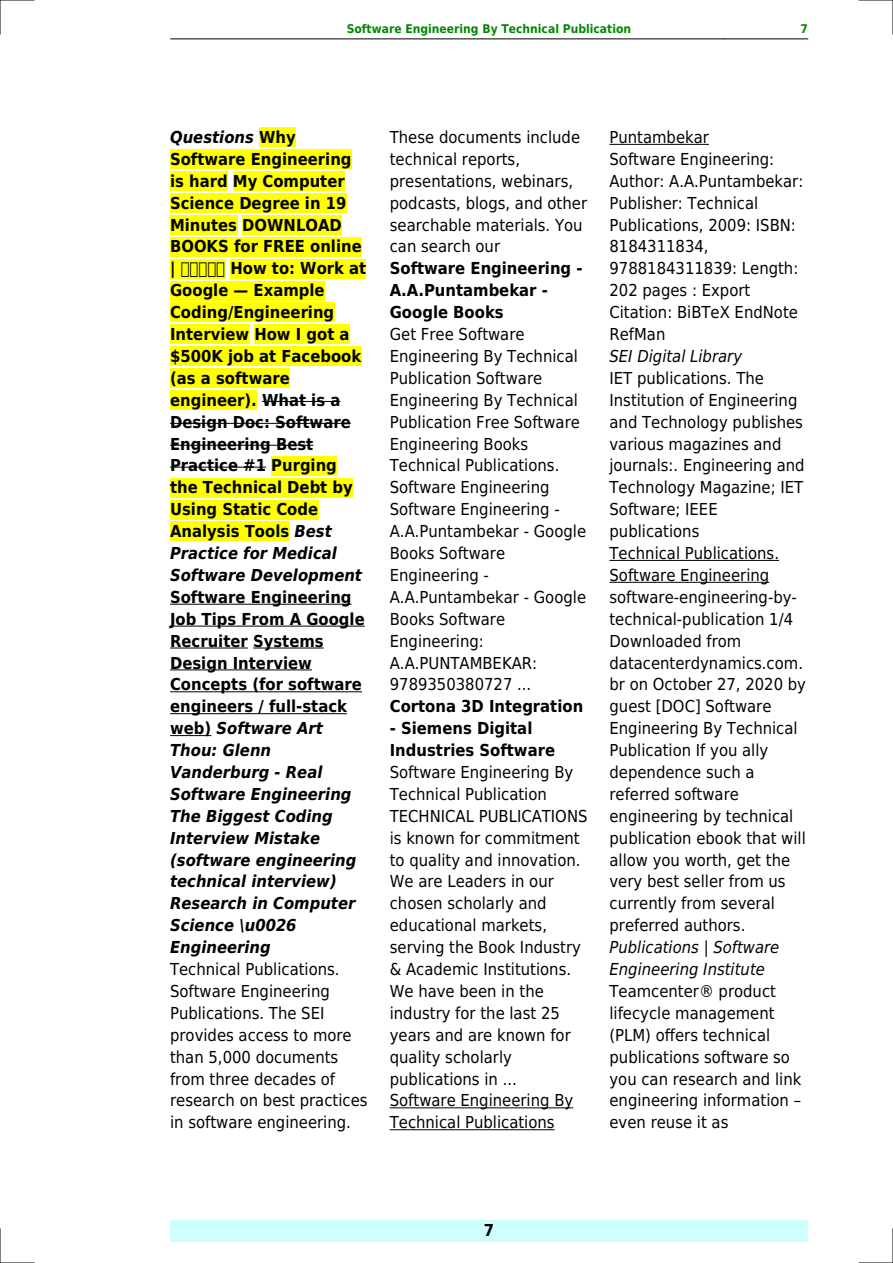
<style>
.page{position:relative;width:893px;height:1263px;background:#fff}
.page>*{position:absolute;margin:0;border:0;box-sizing:border-box;transform-origin:0 0}
.t1{font:16.5px/21.9px "DejaVu Sans Condensed";color:#000}
.t2{font:700 16.5px/21.9px "DejaVu Sans Condensed";color:#000}
.t3{font:italic 700 16.5px/21.9px "DejaVu Sans Condensed";color:#000}
.t4{font:italic 16.5px/21.9px "DejaVu Sans Condensed";color:#000}
.t5{font:700 12px "DejaVu Sans Condensed";color:#080}
.s1{font-style:italic}
.s2{font-style:normal}
</style>
<div class="page">
<hr style="left:170px;top:39px;width:83px;height:1px;background:#000">
<hr style="left:253px;top:39px;width:472px;height:1px;background:#000">
<hr style="left:725px;top:39px;width:83px;height:1px;background:#000">
<div style="left:170px;top:1220px;width:638px;height:22px;background:#cffffc"></div>
<div style="left:259px;top:128px;width:37px;height:19px;background:#ff0"></div>
<div style="left:170px;top:150px;width:182px;height:19px;background:#ff0"></div>
<div style="left:170px;top:171px;width:58px;height:20px;background:#ff0"></div>
<div style="left:233px;top:171px;width:112px;height:20px;background:#ff0"></div>
<div style="left:170px;top:193px;width:176px;height:20px;background:#ff0"></div>
<div style="left:170px;top:215px;width:67px;height:19px;background:#ff0"></div>
<div style="left:242px;top:215px;width:100px;height:19px;background:#ff0"></div>
<div style="left:170px;top:237px;width:192px;height:19px;background:#ff0"></div>
<div style="left:170px;top:259px;width:55px;height:19px;background:#ff0"></div>
<div style="left:230px;top:259px;width:136px;height:19px;background:#ff0"></div>
<div style="left:170px;top:281px;width:155px;height:19px;background:#ff0"></div>
<div style="left:170px;top:303px;width:164px;height:19px;background:#ff0"></div>
<div style="left:170px;top:325px;width:79px;height:19px;background:#ff0"></div>
<div style="left:254px;top:325px;width:96px;height:19px;background:#ff0"></div>
<div style="left:170px;top:347px;width:191px;height:19px;background:#ff0"></div>
<div style="left:170px;top:368px;width:120px;height:20px;background:#ff0"></div>
<div style="left:170px;top:390px;width:87px;height:20px;background:#ff0"></div>
<hr style="left:262px;top:401px;width:78px;height:1px;background:#000">
<hr style="left:170px;top:423px;width:181px;height:1px;background:#000">
<hr style="left:170px;top:445px;width:143px;height:1px;background:#000">
<hr style="left:170px;top:467px;width:96px;height:1px;background:#000">
<div style="left:271px;top:456px;width:66px;height:19px;background:#ff0"></div>
<div style="left:170px;top:478px;width:183px;height:19px;background:#ff0"></div>
<div style="left:170px;top:500px;width:148px;height:19px;background:#ff0"></div>
<div style="left:170px;top:522px;width:119px;height:19px;background:#ff0"></div>
<hr style="left:170px;top:604px;width:182px;height:1px;background:#000">
<hr style="left:170px;top:626px;width:195px;height:1px;background:#000">
<hr style="left:170px;top:648px;width:78px;height:1px;background:#000">
<hr style="left:253px;top:648px;width:71px;height:1px;background:#000">
<hr style="left:170px;top:669px;width:142px;height:1px;background:#000">
<hr style="left:170px;top:691px;width:192px;height:1px;background:#000">
<hr style="left:170px;top:713px;width:177px;height:1px;background:#000">
<hr style="left:170px;top:735px;width:41px;height:1px;background:#000">
<hr style="left:390px;top:1107px;width:183px;height:1px;background:#000">
<hr style="left:390px;top:1129px;width:165px;height:1px;background:#000">
<hr style="left:609px;top:144px;width:100px;height:1px;background:#000">
<hr style="left:609px;top:560px;width:170px;height:1px;background:#000">
<hr style="left:609px;top:582px;width:160px;height:1px;background:#000">
<hr style="left:0;top:0;width:34px;height:1px;background:#000">
<hr style="left:859px;top:0;width:34px;height:1px;background:#000">
<hr style="left:0;top:1262px;width:34px;height:1px;background:#000">
<hr style="left:859px;top:1262px;width:34px;height:1px;background:#000">
<hr style="left:0;top:0;width:1px;height:34px;background:#000">
<hr style="left:0;top:1229px;width:1px;height:34px;background:#000">
<hr style="left:892px;top:0;width:1px;height:34px;background:#000">
<hr style="left:892px;top:1229px;width:1px;height:34px;background:#000">
<p class="t5" style="left:347px;top:21px;width:286px">Software Engineering By Technical Publication</p>
<p class="t5" style="left:800px;top:21px;width:9px">7</p>
<p class="t2" style="left:170px;top:126px;width:193px"><span class="s1">Questions</span> Why<br>Software Engineering is hard My Computer<br>Science Degree in 19<br>Minutes DOWNLOAD<br>BOOKS for FREE online |</p>
<p class="t2" style="left:230px;top:258px;width:137px">How to: Work at</p>
<p class="t2" style="left:170px;top:280px;width:193px;text-indent:84px">Example<br>Coding/Engineering<br>Interview How I got a $500K job at Facebook (as a software engineer). What is a<br>Design Doc: Software<br>Engineering Best<br>Practice #1 Purging the Technical Debt by<br>Using Static Code<br>Analysis Tools <span class="s1">Best<br>Practice for Medical<br>Software Development</span></p>
<p class="t3" style="left:170px;top:586px;width:196px"><span class="s2">Software Engineering<br>Job Tips From A Google<br>Recruiter Systems<br>Design Interview<br>Concepts (for software engineers / full-stack web)</span> Software Art<br>Thou: Glenn<br>Vanderburg - Real<br>Software Engineering<br>The Biggest Coding<br>Interview Mistake (software engineering technical interview)<br>Research in Computer<br>Science \u0026<br>Engineering</p>
<p class="t1" style="left:170px;top:958px;width:199px">Technical Publications.<br>Software Engineering<br>Publications. The SEI provides access to more than 5,000 documents from three decades of research on best practices in software engineering.</p>
<p class="t2" style="left:170px;top:280px;width:60px">Google</p>
<p class="t1" style="left:390px;top:126px;width:199px">These documents include technical reports, presentations, webinars, podcasts, blogs, and other searchable materials. You can search our</p>
<p class="t2" style="left:390px;top:258px;width:194px">Software Engineering -<br>A.A.Puntambekar -<br>Google Books</p>
<p class="t1" style="left:390px;top:323px;width:198px">Get Free Software<br>Engineering By Technical<br>Publication Software<br>Engineering By Technical<br>Publication Free Software<br>Engineering Books<br>Technical Publications.<br>Software Engineering<br>Software Engineering -<br>A.A.Puntambekar - Google<br>Books Software<br>Engineering -<br>A.A.Puntambekar - Google<br>Books Software<br>Engineering:<br>A.A.PUNTAMBEKAR:<br>9789350380727 ...</p>
<p class="t2" style="left:390px;top:696px;width:195px">Cortona 3D Integration</p>
<p class="t2" style="left:390px;top:717px;width:167px">- Siemens Digital<br>Industries Software</p>
<p class="t1" style="left:390px;top:761px;width:199px">Software Engineering By<br>Technical Publication<br>TECHNICAL PUBLICATIONS is known for commitment to quality and innovation.<br>We are Leaders in our chosen scholarly and educational markets, serving the Book Industry &amp; Academic Institutions.<br>We have been in the industry for the last 25 years and are known for quality scholarly publications in ...<br>Software Engineering By<br>Technical Publications</p>
<p class="t1" style="left:609px;top:126px;width:195px">Puntambekar<br>Software Engineering:<br>Author: A.A.Puntambekar:<br>Publisher: Technical<br>Publications, 2009: ISBN:<br>8184311834,<br>9788184311839: Length:<br>202 pages : Export<br>Citation: BiBTeX EndNote<br>RefMan</p>
<p class="t4" style="left:609px;top:345px;width:134px">SEI Digital Library</p>
<p class="t1" style="left:609px;top:367px;width:198px">IET publications. The<br>Institution of Engineering and Technology publishes various magazines and journals:. Engineering and<br>Technology Magazine; IET<br>Software; IEEE publications<br>Technical Publications.<br>Software Engineering software-engineering-by&shy;technical-publication 1/4<br>Downloaded from datacenterdynamics.com. br on October 27, 2020 by guest [DOC] Software<br>Engineering By Technical<br>Publication If you ally dependence such a referred software engineering by technical publication ebook that will allow you worth, get the very best seller from us currently from several preferred authors.</p>
<p class="t4" style="left:609px;top:936px;width:171px">Publications | Software<br>Engineering Institute</p>
<p class="t1" style="left:609px;top:980px;width:193px">Teamcenter® product lifecycle management (PLM) offers technical publications software so you can research and link engineering information even reuse it as</p>
<p class="t2" style="left:484px;top:1220px;width:12px">7</p>
</div>
